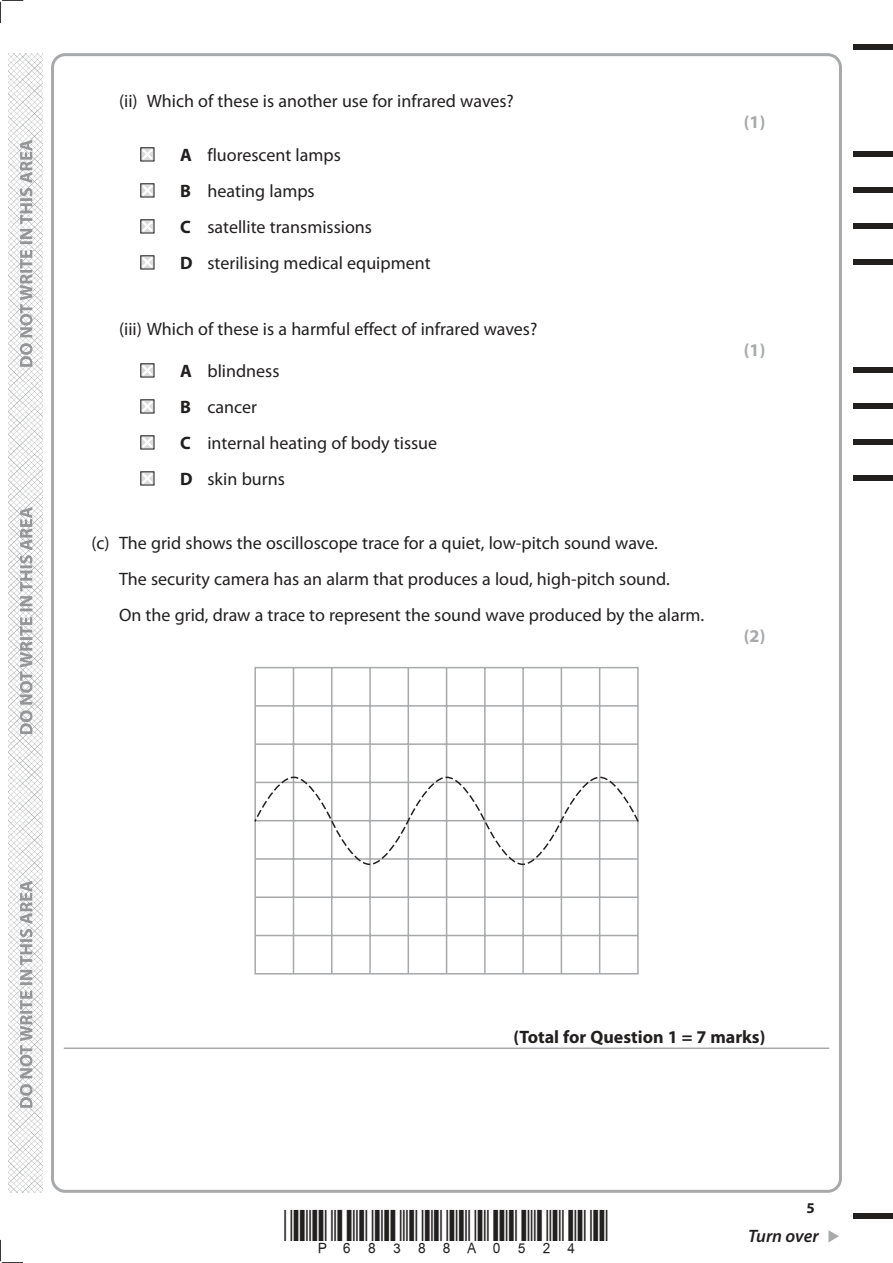
<style>
.page{position:relative;width:893px;height:1263px;background:#fff}
.page>*{position:absolute;margin:0;border:0;box-sizing:border-box;transform-origin:0 0}
.t1{font:18px/36px "Myriad Pro";color:#221f1f}
.t2{font:700 18px "Myriad Pro";color:#221f1f}
.t3{font:700 18px "Myriad Pro";color:#a7a9ab}
.t4{font:italic 600 18px "Myriad Pro";letter-spacing:-.005em;color:#221f1f}
.t5{font:700 15px "Myriad Pro";color:#221f1f}
.s1{font-weight:700}
</style>
<div class="page">
<img style="left:9px;top:53px;width:34px;height:1140px">
<svg style="left:828px;top:1230px;width:11px;height:12px"></svg>
<div style="left:853px;top:44px;width:40px;height:5px;background:#221f1f"></div>
<div style="left:853px;top:1214px;width:40px;height:5px;background:#221f1f"></div>
<svg style="left:0;top:0;width:23px;height:23px"></svg>
<svg style="left:0;top:1240px;width:23px;height:23px"></svg>
<svg style="left:20px;top:140px;width:12px;height:968px"></svg>
<hr style="left:64px;top:1047px;width:765px;height:2px;background:#a7a9ab">
<svg style="left:140px;top:147px;width:15px;height:15px"></svg>
<svg style="left:140px;top:183px;width:15px;height:15px"></svg>
<svg style="left:140px;top:219px;width:15px;height:15px"></svg>
<svg style="left:140px;top:255px;width:15px;height:15px"></svg>
<svg style="left:140px;top:363px;width:15px;height:15px"></svg>
<svg style="left:140px;top:399px;width:15px;height:15px"></svg>
<svg style="left:140px;top:435px;width:15px;height:15px"></svg>
<svg style="left:140px;top:471px;width:15px;height:15px"></svg>
<svg style="left:254px;top:667px;width:385px;height:307px"></svg>
<svg style="left:254px;top:776px;width:385px;height:90px"></svg>
<div style="left:853px;top:151px;width:40px;height:6px;background:#221f1f"></div>
<div style="left:853px;top:187px;width:40px;height:6px;background:#221f1f"></div>
<div style="left:853px;top:223px;width:40px;height:6px;background:#221f1f"></div>
<div style="left:853px;top:259px;width:40px;height:6px;background:#221f1f"></div>
<div style="left:853px;top:367px;width:40px;height:6px;background:#221f1f"></div>
<div style="left:853px;top:403px;width:40px;height:6px;background:#221f1f"></div>
<div style="left:853px;top:439px;width:40px;height:6px;background:#221f1f"></div>
<div style="left:853px;top:475px;width:40px;height:6px;background:#221f1f"></div>
<p class="t1" style="left:119px;top:85px;width:396px">(ii) Which of these is another use for infrared waves?</p>
<p class="t1" style="left:180px;top:139px;width:252px"><span class="s1">A</span> fluorescent lamps<br><span class="s1">B</span> heating lamps<br><span class="s1">C</span> satellite transmissions<br><span class="s1">D</span> sterilising medical equipment</p>
<p class="t1" style="left:119px;top:313px;width:420px">(iii) Which of these is a harmful effect of infrared waves?</p>
<p class="t1" style="left:180px;top:355px;width:259px"><span class="s1">A</span> blindness<br><span class="s1">B</span> cancer<br><span class="s1">C</span> internal heating of body tissue<br><span class="s1">D</span> skin burns</p>
<p class="t1" style="left:119px;top:526px;width:587px;text-indent:-28px">(c) The grid shows the oscilloscope trace for a quiet, low-pitch sound wave.<br>The security camera has an alarm that produces a loud, high-pitch sound.<br>On the grid, draw a trace to represent the sound wave produced by the alarm.</p>
<p class="t3" style="left:744px;top:115px;width:23px">(1)</p>
<p class="t3" style="left:744px;top:343px;width:23px">(1)</p>
<p class="t3" style="left:744px;top:629px;width:23px">(2)</p>
<p class="t2" style="left:513px;top:1030px;width:254px">(Total for Question 1 = 7 marks)</p>
<p class="t5" style="left:806px;top:1202px;width:10px">5</p>
<p class="t4" style="left:748px;top:1226px;width:72px">Turn over</p>
</div>
